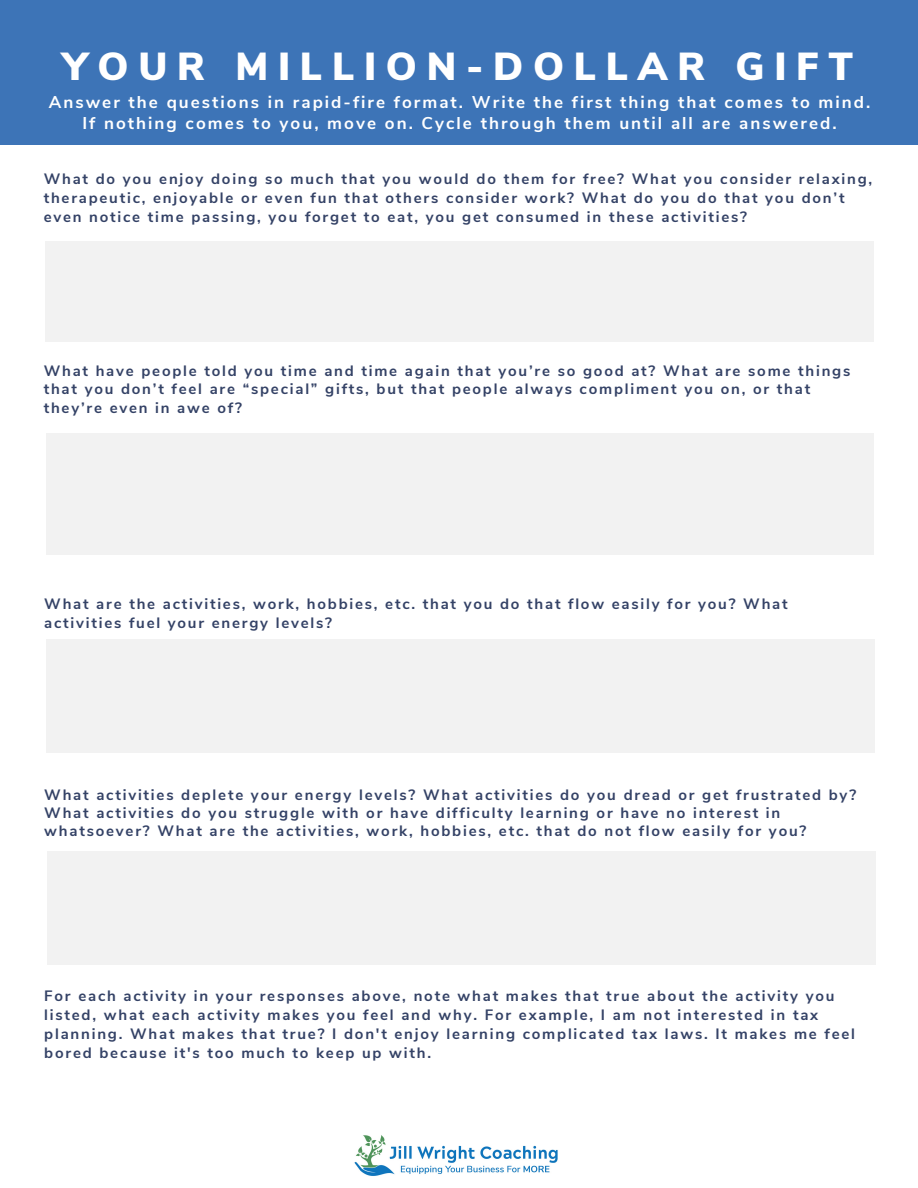
<style>
.page{position:relative;width:918px;height:1188px;background:#fff}
.page>*{position:absolute;margin:0;border:0;box-sizing:border-box;transform-origin:0 0}
.t1{font:900 39px "Nunito Sans";letter-spacing:.25em;color:#fff}
.t2{font:700 17.1px/20.9px "Nunito Sans";letter-spacing:.12em;color:#fff;text-align:center}
.t3{font:700 15px/18.6px "Nunito Sans";letter-spacing:.12em;color:#344266}
</style>
<div class="page">
<div style="left:0;top:0;width:918px;height:145px;background:#3d74b7"></div>
<img style="left:354px;top:1135px;width:204px;height:41px">
<div style="left:45px;top:242px;width:828px;height:100px;background:#f2f2f2"></div>
<div style="left:46px;top:434px;width:828px;height:121px;background:#f2f2f2"></div>
<div style="left:46px;top:640px;width:828px;height:113px;background:#f2f2f2"></div>
<div style="left:47px;top:851px;width:829px;height:114px;background:#f2f2f2"></div>
<h1 class="t1" style="left:63px;top:41px;width:792px">YOUR MILLION-DOLLAR GIFT</h1>
<p class="t2" style="left:49px;top:92px;width:823px">Answer the questions in rapid-fire format. Write the first thing that comes to mind.<br>If nothing comes to you, move on. Cycle through them until all are answered.</p>
<p class="t3" style="left:44px;top:170px;width:830px">What do you enjoy doing so much that you would do them for free? What you consider relaxing, therapeutic, enjoyable or even fun that others consider work? What do you do that you don’t even notice time passing, you forget to eat, you get consumed in these activities?</p>
<p class="t3" style="left:44px;top:362px;width:808px">What have people told you time and time again that you’re so good at? What are some things that you don’t feel are “special” gifts, but that people always compliment you on, or that they’re even in awe of?</p>
<p class="t3" style="left:44px;top:595px;width:745px">What are the activities, work, hobbies, etc. that you do that flow easily for you? What activities fuel your energy levels?</p>
<p class="t3" style="left:44px;top:785px;width:813px">What activities deplete your energy levels? What activities do you dread or get frustrated by?<br>What activities do you struggle with or have difficulty learning or have no interest in whatsoever? What are the activities, work, hobbies, etc. that do not flow easily for you?</p>
<p class="t3" style="left:44px;top:986px;width:812px;line-height:19px">For each activity in your responses above, note what makes that true about the activity you listed, what each activity makes you feel and why. For example, I am not interested in tax planning. What makes that true? I don't enjoy learning complicated tax laws. It makes me feel bored because it's too much to keep up with.</p>
</div>
